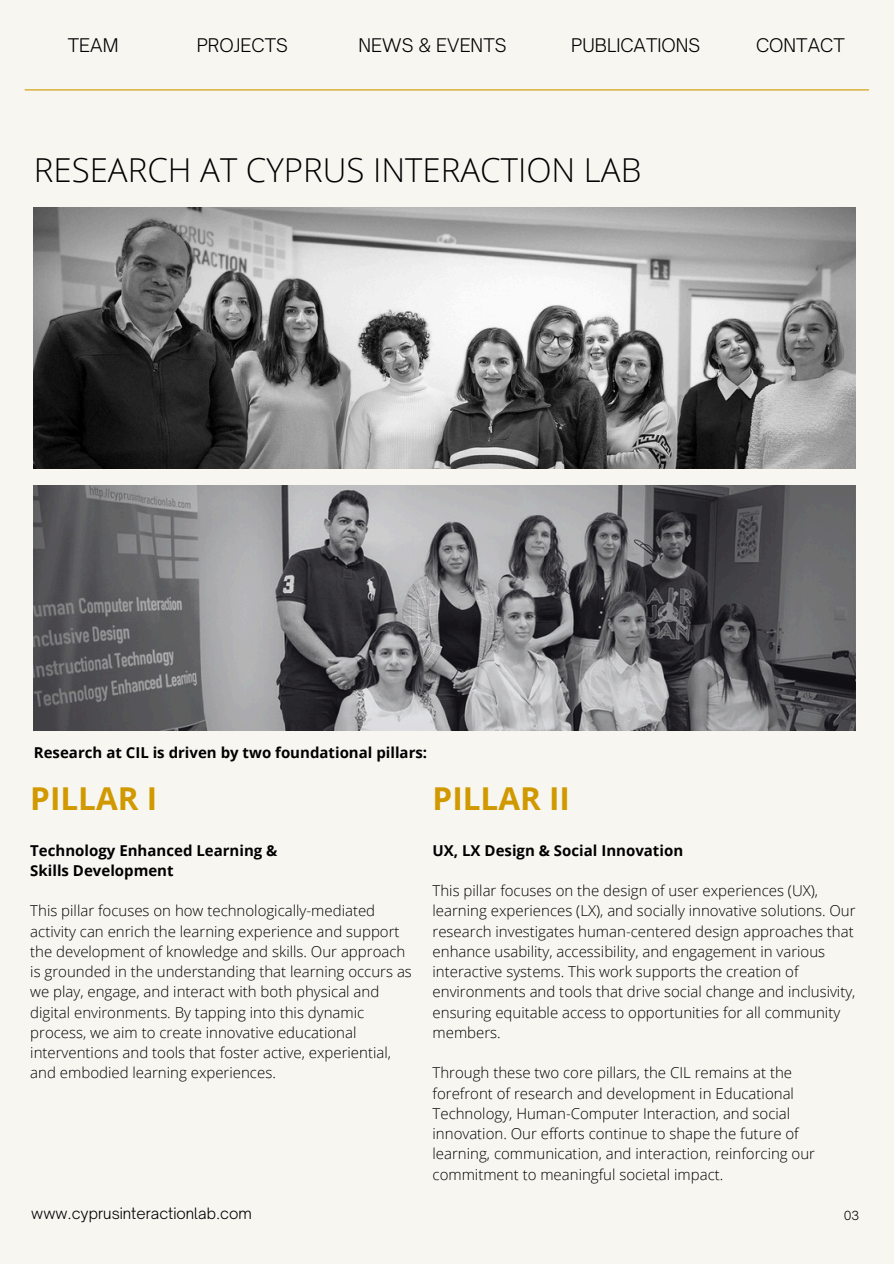
<style>
.page{position:relative;width:894px;height:1264px;background:#fff}
.page>*{position:absolute;margin:0;border:0;box-sizing:border-box;transform-origin:0 0}
.t1{font:300 33px "Open Sans";color:#000}
.t2{font:700 31.5px "Open Sans";color:#d19900}
.t3{font:300 18px "Open Sauce One";color:#000}
.t4{font:300 15px/20.2px "Open Sans";color:#000}
.t5{font:700 15px/20.2px "Open Sans";color:#000}
.t6{font:300 15px "Open Sauce One";color:#000}
.t7{font:300 12px "Open Sauce One";color:#000}
</style>
<div class="page">
<div style="left:0;top:0;width:893px;height:1263px;background:#f8f6f1"></div>
<hr style="left:25px;top:89px;width:843px;height:1px;background:#d19900">
<img style="left:34px;top:207px;width:821px;height:261px">
<img style="left:34px;top:485px;width:821px;height:245px">
<h4 class="t3" style="left:68px;top:34px;width:52px">TEAM</h4>
<h4 class="t3" style="left:197px;top:34px;width:92px">PROJECTS</h4>
<h1 class="t3" style="left:358px;top:34px;width:149px">NEWS &amp; EVENTS</h1>
<h1 class="t3" style="left:571px;top:34px;width:130px">PUBLICATIONS</h1>
<p class="t3" style="left:755px;top:34px;width:90px">CONTACT</p>
<p class="t1" style="left:34px;top:147px;width:609px">RESEARCH AT CYPRUS INTERACTION LAB</p>
<h3 class="t5" style="left:34px;top:742px;width:395px">Research at CIL is driven by two foundational pillars:</h3>
<h2 class="t2" style="left:30px;top:776px;width:128px">PILLAR I</h2>
<p class="t2" style="left:432px;top:776px;width:139px">PILLAR II</p>
<h3 class="t5" style="left:30px;top:839px;width:249px">Technology Enhanced Learning &amp;<br>Skills Development</h3>
<h3 class="t4" style="left:30px;top:900px;width:383px">This pillar focuses on how technologically-mediated activity can enrich the learning experience and support the development of knowledge and skills. Our approach is grounded in the understanding that learning occurs as we play, engage, and interact with both physical and digital environments. By tapping into this dynamic process, we aim to create innovative educational interventions and tools that foster active, experiential, and embodied learning experiences.</h3>
<h3 class="t5" style="left:432px;top:839px;width:252px">UX, LX Design &amp; Social Innovation</h3>
<h3 class="t4" style="left:432px;top:880px;width:424px">This pillar focuses on the design of user experiences (UX), learning experiences (LX), and socially innovative solutions. Our research investigates human-centered design approaches that enhance usability, accessibility, and engagement in various interactive systems. This work supports the creation of environments and tools that drive social change and inclusivity, ensuring equitable access to opportunities for all community members.</h3>
<p class="t4" style="left:432px;top:1062px;width:384px">Through these two core pillars, the CIL remains at the forefront of research and development in Educational Technology, Human-Computer Interaction, and social innovation. Our efforts continue to shape the future of learning, communication, and interaction, reinforcing our commitment to meaningful societal impact.</p>
<h4 class="t6" style="left:31px;top:1203px;width:222px">www.cyprusinteractionlab.com</h4>
<p class="t7" style="left:843px;top:1208px;width:17px">03</p>
</div>
